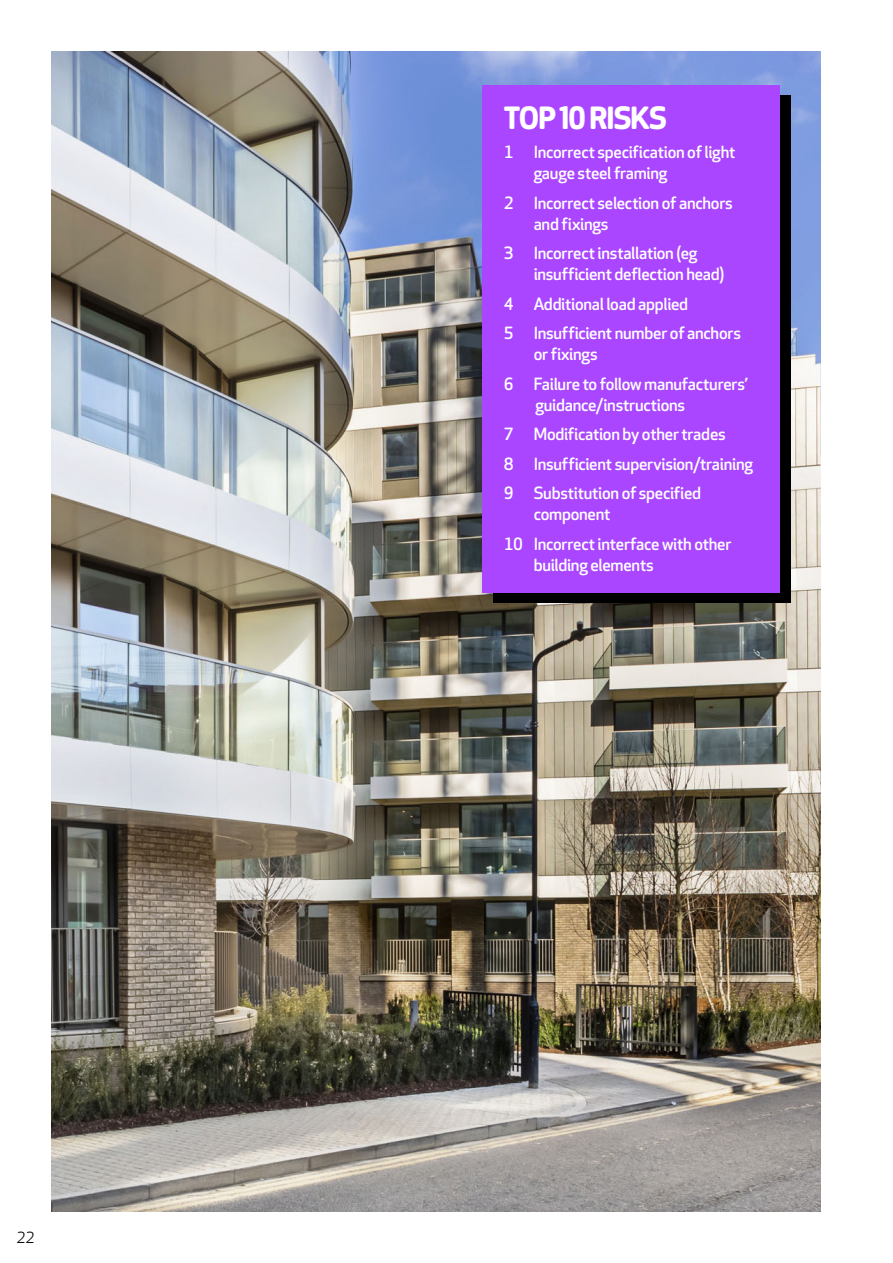
<style>
.page{position:relative;width:893px;height:1263px;background:#fff}
.page>*{position:absolute;margin:0;border:0;box-sizing:border-box;transform-origin:0 0}
.t1{font:700 30px "Apex Rounded";letter-spacing:-.035em;color:#fff}
.t2{font:500 16.5px/29.5px "Apex Rounded";letter-spacing:-.015em;color:#fff}
.t3{font:15px "Apex Rounded";color:#000}
</style>
<div class="page">
<img style="left:51px;top:51px;width:770px;height:1161px">
<div style="left:493px;top:96px;width:298px;height:507px;background:#000"></div>
<div style="left:483px;top:85px;width:297px;height:507px;background:#aa46ff"></div>
<p class="t3" style="left:17px;top:1229px;width:19px">22</p>
<h1 class="t1" style="left:504px;top:100px;width:165px">TOP 10 RISKS</h1>
<p class="t2" style="left:534px;top:142px;width:203px;line-height:21px;text-indent:-30px">1 Incorrect specification of light gauge steel framing</p>
<p class="t2" style="left:534px;top:193px;width:201px;line-height:21px;text-indent:-30px">2 Incorrect selection of anchors and fixings</p>
<p class="t2" style="left:534px;top:243px;width:192px;line-height:21px;text-indent:-30px">3 Incorrect installation (eg insufficient deflection head)</p>
<p class="t2" style="left:504px;top:290px;width:239px">4 Additional load applied<br>5 Insufficient number of anchors</p>
<p class="t2" style="left:504px;top:340px;width:245px;text-indent:30px">or fixings<br>6 Failure to follow manufacturers’</p>
<p class="t2" style="left:504px;top:391px;width:251px;text-indent:31px">guidance/instructions<br>7 Modification by other trades<br>8 Insufficient supervision/training<br>9 Substitution of specified</p>
<p class="t2" style="left:504px;top:500px;width:229px;text-indent:30px">component<br>10 Incorrect interface with other</p>
<p class="t2" style="left:534px;top:551px;width:122px">building elements</p>
</div>
